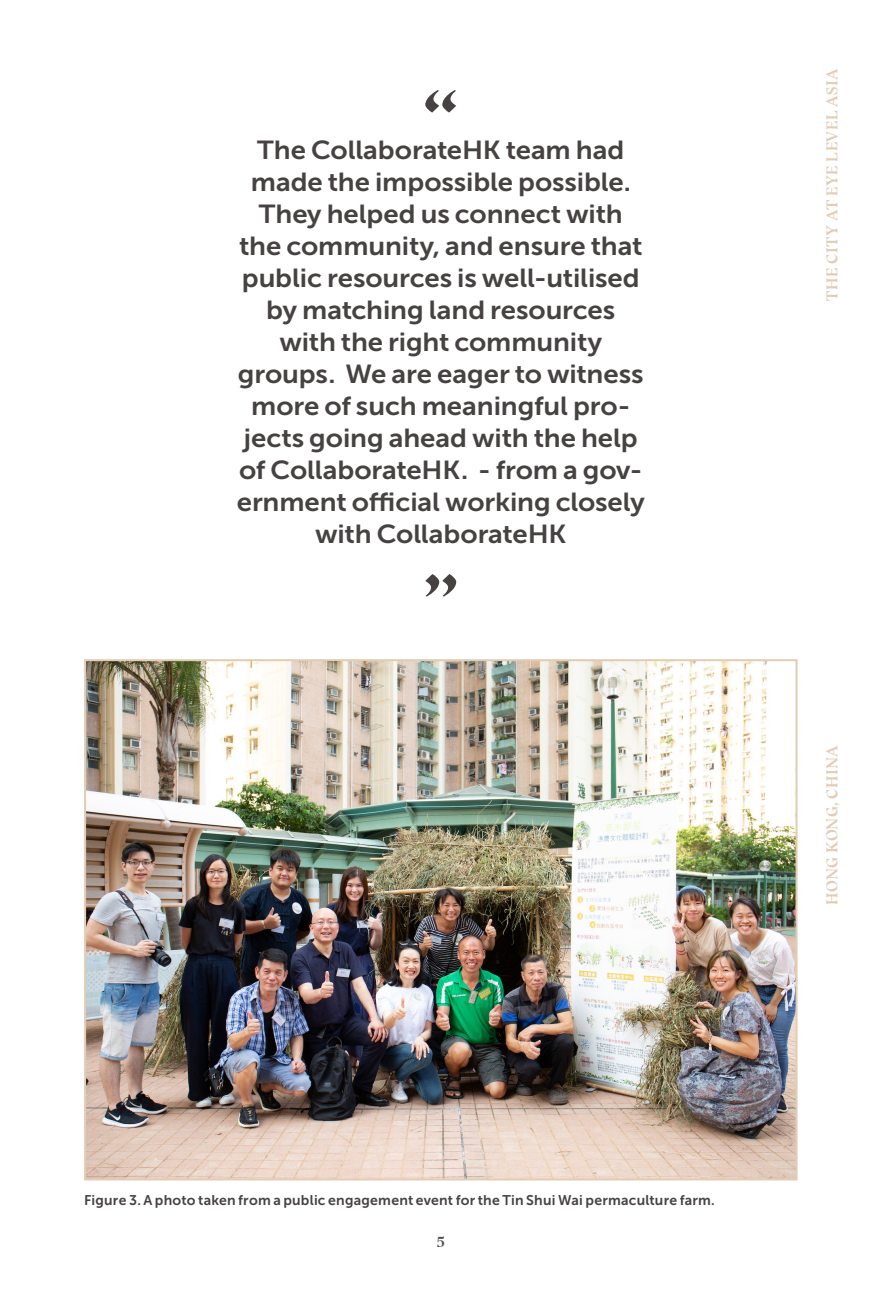
<style>
.page{position:relative;width:893px;height:1296px;background:#fff}
.page>*{position:absolute;margin:0;border:0;box-sizing:border-box;transform-origin:0 0}
.Quotes{font:700 80px "Bluu Next";color:#464241;scale:1.06 1}
.Quotes-2{font:26px/32px "Museo Sans 700";letter-spacing:-.005em;color:#464241;text-align:center;scale:1.06 1}
.t1{font:700 17px "Bluu Next";color:#534e4d}
.t2{font:700 16px "Bluu Next";letter-spacing:.02em;color:#e2ccb4}
.Image_Captions{font:14px "Museo Sans 700";letter-spacing:.015em;color:#464241}
</style>
<div class="page">
<img style="left:87px;top:662px;width:707px;height:515px">
<p class="Quotes" style="left:422px;top:73px;width:36px">“</p>
<p class="Quotes-2" style="left:257px;top:134px;width:348px">The CollaborateHK team had</p>
<p class="Quotes-2" style="left:237px;top:166px;width:386px">made the impossible possible.<br>They helped us connect with the community, and ensure that public resources is well-utilised by matching land resources with the right community groups. We are eager to witness more of such meaningful pro&shy;jects going ahead with the help of CollaborateHK. - from a gov&shy;ernment official working closely with CollaborateHK</p>
<p class="Quotes" style="left:422px;top:557px;width:36px">”</p>
<p class="t2" style="left:822px;top:301px;width:234px;rotate:-90deg">THE CITY AT EYE LEVEL ASIA</p>
<p class="t2" style="left:822px;top:905px;width:161px;rotate:-90deg">HONG KONG, CHINA</p>
<p class="Image_Captions" style="left:84px;top:1192px;width:632px">Figure 3. A photo taken from a public engagement event for the Tin Shui Wai permaculture farm.</p>
<p class="t1" style="left:436px;top:1231px;width:10px">5</p>
</div>
